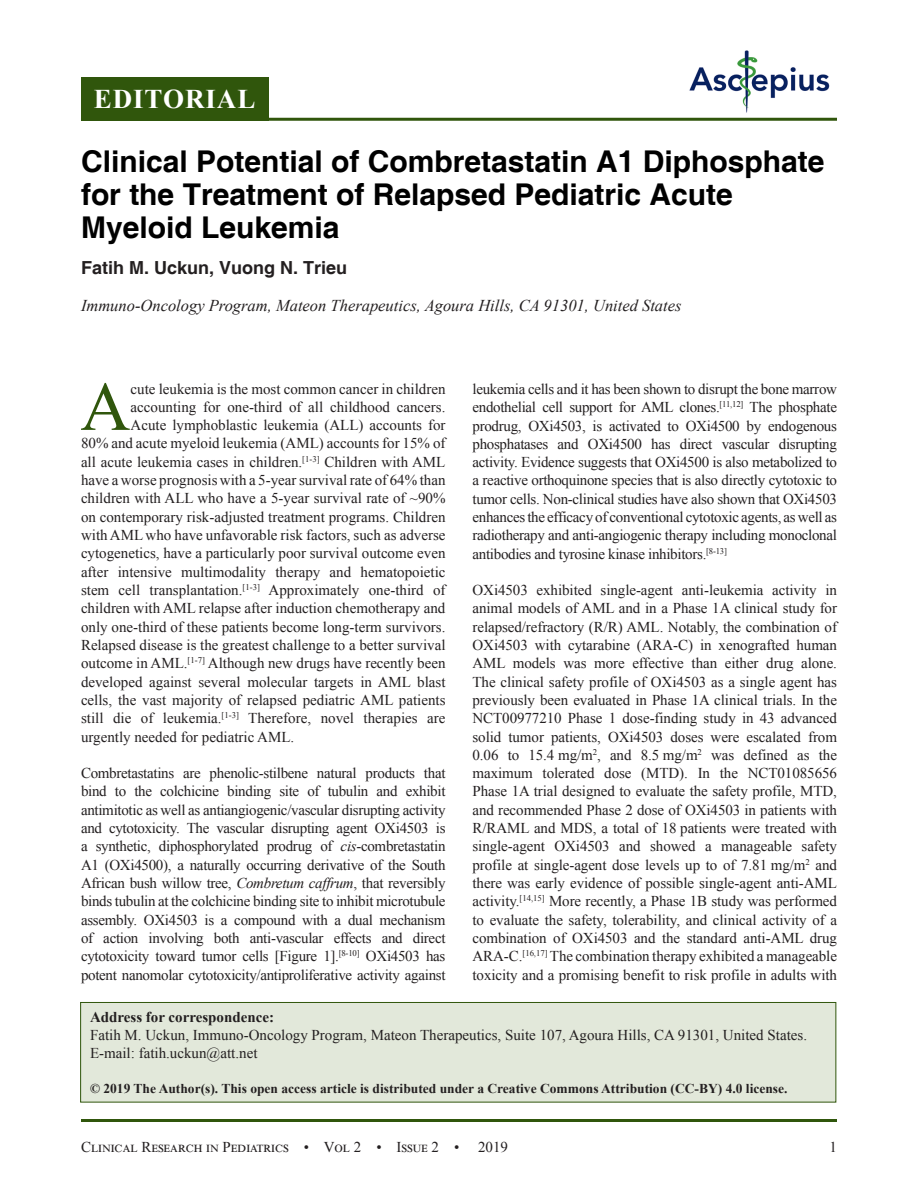
<style>
.page{position:relative;width:918px;height:1188px;background:#fff}
.page>*{position:absolute;margin:0;border:0;box-sizing:border-box;transform-origin:0 0}
.DROP_CAP_TX{font:69.3px "Times New Roman";color:#30560c}
.AT{font:700 30px/33px "Helvetica";color:#000}
.AH{font:700 27px "Times New Roman";letter-spacing:.035em;color:#fff}
.AU{font:700 18px "Helvetica";color:#231f20}
.AFF{font:italic 16.5px "Times New Roman";color:#231f20}
.TX{font:15px/18.3px "Times New Roman";letter-spacing:-.02em;color:#231f20;text-align:justify}
.DROP_CAP_TX-2{font:15px "Times New Roman";color:#231f20}
.ADD{font:15px/18px "Times New Roman";color:#231f20}
.TX-2{font:15px "Times New Roman";color:#231f20}
.CR{font:700 13.5px "Times New Roman";color:#231f20}
.s1{font-style:italic}
.s2{font-weight:700}
</style>
<div class="page">
<hr style="left:81px;top:1119px;width:756px;height:3px;background:#30560c">
<img style="left:689px;top:50px;width:141px;height:63px">
<hr style="left:81px;top:118px;width:756px;height:3px;background:#30560c">
<div style="left:81px;top:77px;width:187px;height:44px;background:#30560c"></div>
<div style="left:81px;top:1002px;width:755px;height:100px;background:#e2e8da"></div>
<div style="left:80px;top:1002px;width:756px;height:100px;border:1px solid #30560c"></div>
<p class="AH" style="left:94px;top:79px;width:163px">EDITORIAL</p>
<p class="AT" style="left:81px;top:146px;width:745px">Clinical Potential of Combretastatin A1 Diphosphate for the Treatment of Relapsed Pediatric Acute<br>Myeloid Leukemia</p>
<p class="AU" style="left:81px;top:257px;width:268px">Fatih M. Uckun, Vuong N. Trieu</p>
<p class="AFF" style="left:81px;top:295px;width:602px">Immuno-Oncology Program, Mateon Therapeutics, Agoura Hills, CA 91301, United States</p>
<p class="DROP_CAP_TX" style="left:80px;top:358px;width:52px">A</p>
<p class="DROP_CAP_TX-2" style="left:131px;top:378px;width:316px">cute leukemia is the most common cancer in children</p>
<p class="DROP_CAP_TX-2" style="left:131px;top:396px;width:316px">accounting for one-third of all childhood cancers.</p>
<p class="DROP_CAP_TX-2" style="left:131px;top:414px;width:316px">Acute lymphoblastic leukemia (ALL) accounts for</p>
<p class="DROP_CAP_TX-2" style="left:81px;top:433px;width:366px">80% and acute myeloid leukemia (AML) accounts for 15% of</p>
<p class="DROP_CAP_TX-2" style="left:81px;top:451px;width:366px">all acute leukemia cases in children.<sup>[1-3]</sup> Children with AML</p>
<p class="DROP_CAP_TX-2" style="left:81px;top:469px;width:366px">have a worse prognosis with a 5-year survival rate of 64% than</p>
<p class="DROP_CAP_TX-2" style="left:81px;top:488px;width:366px">children with ALL who have a 5-year survival rate of ~90%</p>
<p class="DROP_CAP_TX-2" style="left:81px;top:506px;width:366px">on contemporary risk-adjusted treatment programs. Children</p>
<p class="DROP_CAP_TX-2" style="left:81px;top:524px;width:366px">with AML who have unfavorable risk factors, such as adverse</p>
<p class="DROP_CAP_TX-2" style="left:81px;top:543px;width:366px">cytogenetics, have a particularly poor survival outcome even</p>
<p class="DROP_CAP_TX-2" style="left:81px;top:561px;width:366px">after intensive multimodality therapy and hematopoietic</p>
<p class="DROP_CAP_TX-2" style="left:81px;top:579px;width:366px">stem cell transplantation.<sup>[1-3]</sup> Approximately one-third of</p>
<p class="DROP_CAP_TX-2" style="left:81px;top:598px;width:366px">children with AML relapse after induction chemotherapy and</p>
<p class="DROP_CAP_TX-2" style="left:81px;top:616px;width:366px">only one-third of these patients become long-term survivors.</p>
<p class="DROP_CAP_TX-2" style="left:81px;top:634px;width:366px">Relapsed disease is the greatest challenge to a better survival</p>
<p class="DROP_CAP_TX-2" style="left:81px;top:653px;width:366px">outcome in AML.<sup>[1-7]</sup> Although new drugs have recently been</p>
<p class="DROP_CAP_TX-2" style="left:81px;top:671px;width:366px">developed against several molecular targets in AML blast</p>
<p class="DROP_CAP_TX-2" style="left:81px;top:689px;width:366px">cells, the vast majority of relapsed pediatric AML patients</p>
<p class="DROP_CAP_TX-2" style="left:81px;top:708px;width:366px">still die of leukemia.<sup>[1-3]</sup> Therefore, novel therapies are</p>
<p class="DROP_CAP_TX-2" style="left:81px;top:726px;width:215px">urgently needed for pediatric AML.</p>
<p class="TX" style="left:81px;top:763px;width:366px">Combretastatins are phenolic-stilbene natural products that bind to the colchicine binding site of tubulin and exhibit antimitotic as well as antiangiogenic/vascular disrupting activity and cytotoxicity. The vascular disrupting agent OXi4503 is a synthetic, diphosphorylated prodrug of <span class="s1">cis</span>-combretastatin A1 (OXi4500), a naturally occurring derivative of the South African bush willow tree, <span class="s1">Combretum caffrum</span>, that reversibly binds tubulin at the colchicine binding site to inhibit microtubule assembly. OXi4503 is a compound with a dual mechanism of action involving both anti-vascular effects and direct cytotoxicity toward tumor cells [Figure 1].<sup>[8-10]</sup> OXi4503 has potent nanomolar cytotoxicity/antiproliferative activity against</p>
<p class="TX" style="left:472px;top:379px;width:366px">leukemia cells and it has been shown to disrupt the bone marrow endothelial cell support for AML clones.<sup>[11,12]</sup> The phosphate prodrug, OXi4503, is activated to OXi4500 by endogenous phosphatases and OXi4500 has direct vascular disrupting activity. Evidence suggests that OXi4500 is also metabolized to a reactive orthoquinone species that is also directly cytotoxic to tumor cells. Non-clinical studies have also shown that OXi4503 enhances the efficacy of conventional cytotoxic agents, as well as radiotherapy and anti-angiogenic therapy including monoclonal antibodies and tyrosine kinase inhibitors.<sup>[8-13]</sup></p>
<p class="TX" style="left:472px;top:580px;width:366px">OXi4503 exhibited single-agent anti-leukemia activity in animal models of AML and in a Phase 1A clinical study for relapsed/refractory (R/R) AML. Notably, the combination of OXi4503 with cytarabine (ARA-C) in xenografted human AML models was more effective than either drug alone.<br>The clinical safety profile of OXi4503 as a single agent has previously been evaluated in Phase 1A clinical trials. In the NCT00977210 Phase 1 dose-finding study in 43 advanced solid tumor patients, OXi4503 doses were escalated from 0.06 to 15.4 mg/m<sup>2</sup>, and 8.5 mg/m<sup>2</sup> was defined as the maximum tolerated dose (MTD). In the NCT01085656<br>Phase 1A trial designed to evaluate the safety profile, MTD, and recommended Phase 2 dose of OXi4503 in patients with R/RAML and MDS, a total of 18 patients were treated with single-agent OXi4503 and showed a manageable safety profile at single-agent dose levels up to of 7.81 mg/m<sup>2</sup> and there was early evidence of possible single-agent anti-AML activity.<sup>[14,15]</sup> More recently, a Phase 1B study was performed to evaluate the safety, tolerability, and clinical activity of a combination of OXi4503 and the standard anti-AML drug ARA-C.<sup>[16,17]</sup> The combination therapy exhibited a manageable toxicity and a promising benefit to risk profile in adults with</p>
<p class="ADD" style="left:90px;top:1008px;width:719px"><span class="s2">Address for correspondence:<br></span>Fatih M. Uckun, Immuno-Oncology Program, Mateon Therapeutics, Suite 107, Agoura Hills, CA 91301, United States.<br>E-mail: fatih.uckun@att.net</p>
<p class="CR" style="left:90px;top:1078px;width:699px">© 2019 The Author(s). This open access article is distributed under a Creative Commons Attribution (CC-BY) 4.0 license.</p>
<p class="TX-2" style="left:81px;top:1136px;width:380px">Clinical Research in Pediatrics • Vol 2 • Issue 2 •</p>
<p class="TX" style="left:478px;top:1137px;width:31px">2019</p>
<p class="TX" style="left:830px;top:1137px;width:9px">1</p>
</div>
